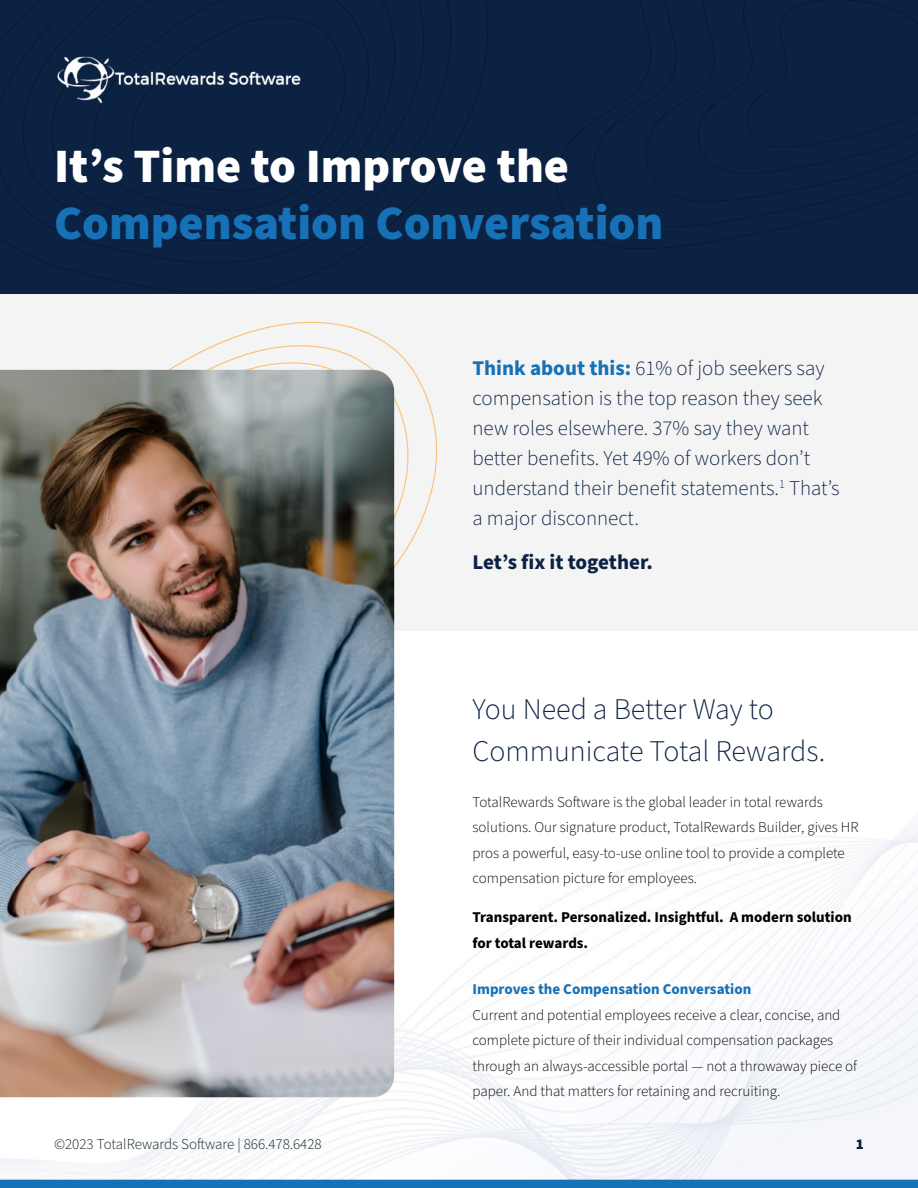
<style>
.page{position:relative;width:918px;height:1188px;background:#fff}
.page>*{position:absolute;margin:0;border:0;box-sizing:border-box;transform-origin:0 0}
.t1{font:900 48px "Source Sans Pro";color:#1771b7}
.t2{font:900 48px "Source Sans Pro";color:#fff}
.t3{font:300 30px/42px "Source Sans Pro";color:#0c2243}
.t4{font:300 21px/30px "Source Sans Pro";color:#0c2243}
.t5{font:700 21px "Source Sans Pro";color:#0c2243}
.t6{font:300 15px/25.5px "Source Sans Pro";color:#000}
.t7{font:700 15px/25.5px "Source Sans Pro";color:#000}
.t8{font:300 15px "Source Sans Pro";color:#0b1a1f}
.t9{font:700 15px "Source Sans Pro";color:#1771b7}
.t10{font:900 15px "Source Sans Pro";color:#0c2243}
.s1{font-weight:700;color:#1771b7}
</style>
<div class="page">
<div style="left:0;top:1179px;width:918px;height:9px;background:#1771b7"></div>
<div style="left:0;top:0;width:918px;height:294px;background:#0c2243"></div>
<svg style="left:0;top:0;width:488px;height:294px"></svg>
<div style="left:0;top:294px;width:918px;height:337px;background:#f4f4f4"></div>
<img style="left:54px;top:53px;width:259px;height:58px">
<svg style="left:556px;top:0;width:362px;height:249px"></svg>
<svg style="left:25px;top:321px;width:413px;height:339px"></svg>
<img style="left:0;top:370px;width:394px;height:727px">
<h1 class="t2" style="left:54px;top:133px;width:517px">It’s Time to Improve the</h1>
<h1 class="t1" style="left:54px;top:190px;width:611px">Compensation Conversation</h1>
<h3 class="t4" style="left:472px;top:354px;width:369px"><span class="s1">Think about this:</span> 61% of job seekers say compensation is the top reason they seek new roles elsewhere. 37% say they want better benefits. Yet 49% of workers don’t understand their benefit statements.<sup>1</sup> That’s a major disconnect.</h3>
<h3 class="t5" style="left:472px;top:547px;width:182px">Let’s fix it together.</h3>
<h2 class="t3" style="left:472px;top:689px;width:354px">You Need a Better Way to<br>Communicate Total Rewards.</h2>
<p class="t6" style="left:472px;top:790px;width:388px">TotalRewards Software is the global leader in total rewards solutions. Our signature product, TotalRewards Builder, gives HR pros a powerful, easy-to-use online tool to provide a complete compensation picture for employees.</p>
<p class="t7" style="left:472px;top:905px;width:381px">Transparent. Personalized. Insightful. A modern solution for total rewards.</p>
<p class="t9" style="left:472px;top:979px;width:280px">Improves the Compensation Conversation</p>
<p class="t6" style="left:472px;top:1003px;width:386px">Current and potential employees receive a clear, concise, and complete picture of their individual compensation packages through an always-accessible portal — not a throwaway piece of paper. And that matters for retaining and recruiting.</p>
<p class="t8" style="left:54px;top:1134px;width:269px">©2023 TotalRewards Software | 866.478.6428</p>
<p class="t10" style="left:856px;top:1134px;width:10px">1</p>
</div>
